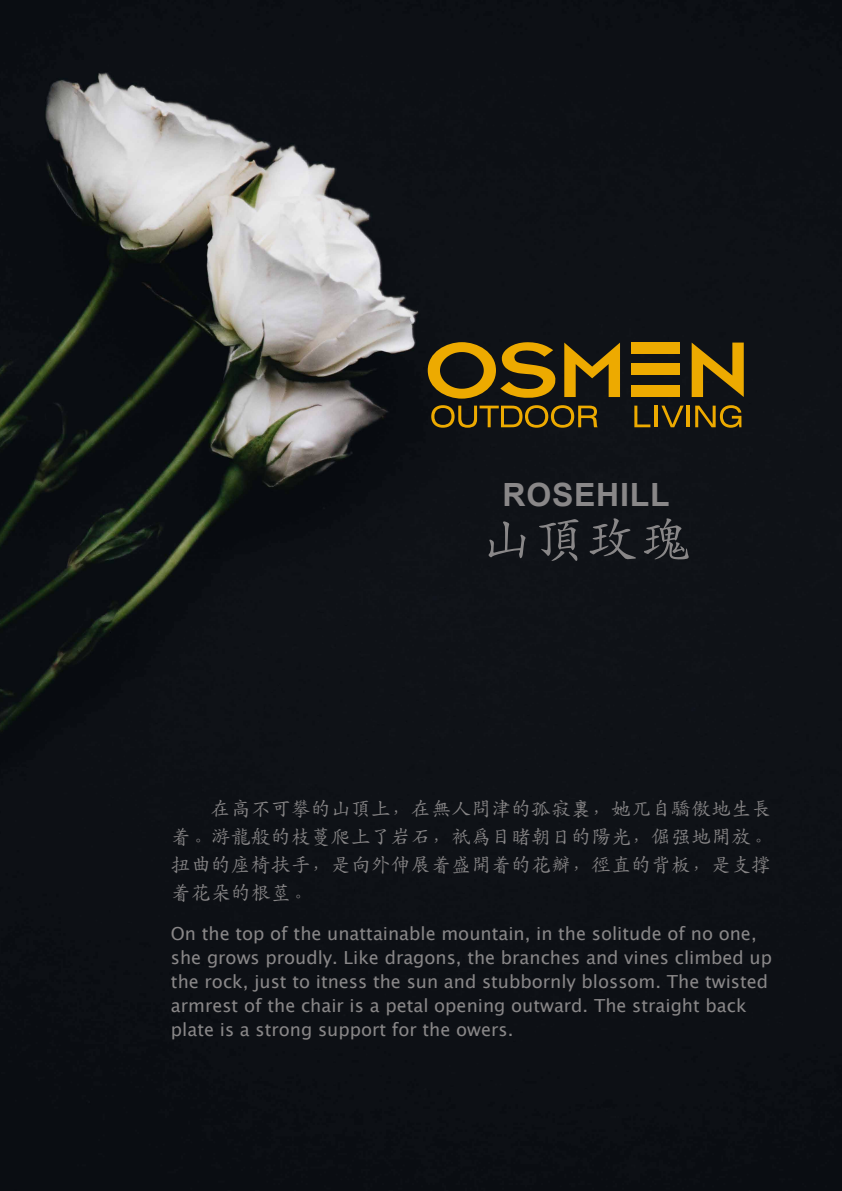
<style>
.page{position:relative;width:842px;height:1191px;background:#fff}
.page>*{position:absolute;margin:0;border:0;box-sizing:border-box;transform-origin:0 0}
.t1{font:500 52px "T Zen Kai";color:#898788}
.t2{font:700 32px "Arial";letter-spacing:.025em;color:#898788}
.t3{font:500 20px/28px "T Zen Kai";color:#898788;text-align:justify}
.t4{font:18px/24px "Lucida Sans Unicode";color:#898788}
</style>
<div class="page">
<img style="left:0;top:0;width:842px;height:1191px">
<svg style="left:564px;top:342px;width:56px;height:55px;background:#7c5c0b"></svg>
<div style="left:631px;top:342px;width:49px;height:12px;background:#edaa00"></div>
<div style="left:631px;top:363px;width:49px;height:12px;background:#edaa00"></div>
<div style="left:631px;top:385px;width:49px;height:12px;background:#edaa00"></div>
<svg style="left:428px;top:342px;width:128px;height:56px;background:#74570c"></svg>
<svg style="left:692px;top:342px;width:52px;height:55px;background:#81600b"></svg>
<svg style="left:634px;top:405px;width:16px;height:22px"></svg>
<hr style="left:654px;top:405px;width:3px;height:22px;background:#edaa00">
<svg style="left:661px;top:405px;width:23px;height:22px"></svg>
<hr style="left:687px;top:405px;width:3px;height:22px;background:#edaa00">
<svg style="left:695px;top:405px;width:46px;height:23px"></svg>
<svg style="left:431px;top:405px;width:167px;height:23px;background:#56420f"></svg>
<h2 class="t2" style="left:502px;top:474px;width:169px">ROSEHILL</h2>
<h1 class="t1" style="left:480px;top:515px;width:213px">山顶玫瑰</h1>
<p class="t3" style="left:171px;top:794px;width:601px;text-indent:40px">在高不可攀的山顶上，在无人问津的孤寂里，她兀自骄傲地生长着。游龙般的枝蔓爬上了岩石，只为目睹朝日的阳光，倔强地开放。扭曲的座椅扶手，是向外伸展着盛开着的花瓣，径直的背板，是支撑着花朵的根茎。</p>
<p class="t4" style="left:171px;top:922px;width:603px">On the top of the unattainable mountain, in the solitude of no one, she grows proudly. Like dragons, the branches and vines climbed up the rock, just to itness the sun and stubbornly blossom. The twisted armrest of the chair is a petal opening outward. The straight back plate is a strong support for the owers.</p>
</div>
